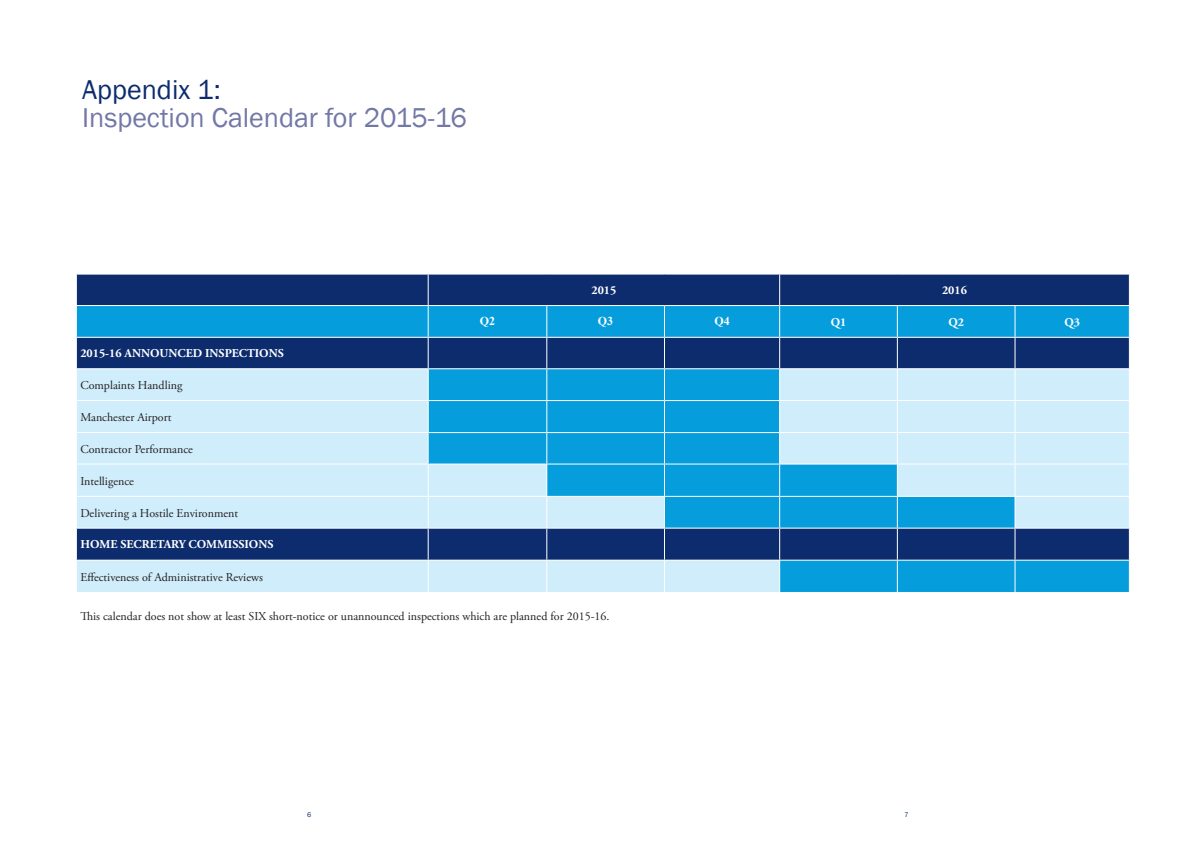
<style>
.page{position:relative;width:1191px;height:842px;background:#fff}
.page>*{position:absolute;margin:0;border:0;box-sizing:border-box;transform-origin:0 0}
.intro_text{font:28px "Franklin Gothic";color:#7278a5}
.Section_Title_2nd_Li{font:28px "Franklin Gothic";color:#0d2c6e}
.Table_text{font:12px "Adobe Garamond Pro";color:#231f20}
.table_text_bold{font:700 12px "Adobe Garamond Pro";color:#fff}
.t1{font:700 12px "Times New Roman";color:#fff}
.t2{font:7px "Franklin Gothic";color:#0d2c6e}
</style>
<div class="page">
<div style="left:77px;top:275px;width:1051px;height:30px;background:#0d2c6e"></div>
<div style="left:428px;top:274px;width:351px;height:32px;background:#0d2c6e"></div>
<svg style="left:77px;top:306px;width:1051px;height:62px;background:#0a66a6"></svg>
<svg style="left:77px;top:369px;width:1051px;height:223px;background:#7cbbde"></svg>
<div style="left:428px;top:433px;width:119px;height:31px;background:#069ddc"></div>
<hr style="left:428px;top:275px;width:1px;height:30px;background:#fff">
<hr style="left:779px;top:275px;width:1px;height:30px;background:#fff">
<hr style="left:428px;top:305px;width:119px;height:1px;background:#fff">
<hr style="left:428px;top:306px;width:1px;height:31px;background:#fff">
<hr style="left:547px;top:305px;width:117px;height:1px;background:#fff">
<hr style="left:546px;top:306px;width:1px;height:31px;background:#fff">
<hr style="left:664px;top:305px;width:115px;height:1px;background:#fff">
<hr style="left:664px;top:306px;width:1px;height:31px;background:#fff">
<hr style="left:779px;top:306px;width:1px;height:31px;background:#fff">
<hr style="left:897px;top:306px;width:1px;height:31px;background:#fff">
<hr style="left:1014px;top:306px;width:1px;height:31px;background:#fff">
<hr style="left:76px;top:337px;width:352px;height:1px;background:#fff">
<hr style="left:428px;top:337px;width:119px;height:1px;background:#fff">
<hr style="left:428px;top:338px;width:1px;height:30px;background:#fff">
<hr style="left:547px;top:337px;width:117px;height:1px;background:#fff">
<hr style="left:546px;top:338px;width:1px;height:30px;background:#fff">
<hr style="left:664px;top:337px;width:115px;height:1px;background:#fff">
<hr style="left:664px;top:338px;width:1px;height:30px;background:#fff">
<hr style="left:779px;top:337px;width:118px;height:1px;background:#fff">
<hr style="left:779px;top:338px;width:1px;height:30px;background:#fff">
<hr style="left:897px;top:337px;width:118px;height:1px;background:#fff">
<hr style="left:897px;top:338px;width:1px;height:30px;background:#fff">
<hr style="left:1015px;top:337px;width:114px;height:1px;background:#fff">
<hr style="left:1014px;top:338px;width:1px;height:30px;background:#fff">
<hr style="left:428px;top:369px;width:1px;height:31px;background:#fff">
<hr style="left:546px;top:369px;width:1px;height:31px;background:#fff">
<hr style="left:664px;top:369px;width:1px;height:31px;background:#fff">
<hr style="left:779px;top:369px;width:1px;height:31px;background:#fff">
<hr style="left:897px;top:369px;width:1px;height:31px;background:#fff">
<hr style="left:1014px;top:369px;width:1px;height:31px;background:#fff">
<hr style="left:76px;top:400px;width:352px;height:1px;background:#fff">
<hr style="left:428px;top:400px;width:119px;height:1px;background:#fff">
<hr style="left:428px;top:401px;width:1px;height:31px;background:#fff">
<hr style="left:547px;top:400px;width:117px;height:1px;background:#fff">
<hr style="left:546px;top:401px;width:1px;height:31px;background:#fff">
<hr style="left:664px;top:400px;width:115px;height:1px;background:#fff">
<hr style="left:664px;top:401px;width:1px;height:31px;background:#fff">
<hr style="left:779px;top:400px;width:118px;height:1px;background:#fff">
<hr style="left:779px;top:401px;width:1px;height:31px;background:#fff">
<hr style="left:897px;top:400px;width:118px;height:1px;background:#fff">
<hr style="left:897px;top:401px;width:1px;height:31px;background:#fff">
<hr style="left:1015px;top:400px;width:114px;height:1px;background:#fff">
<hr style="left:1014px;top:401px;width:1px;height:31px;background:#fff">
<hr style="left:76px;top:432px;width:352px;height:1px;background:#fff">
<hr style="left:428px;top:432px;width:119px;height:1px;background:#fff">
<hr style="left:428px;top:433px;width:1px;height:30px;background:#fff">
<hr style="left:547px;top:432px;width:117px;height:1px;background:#fff">
<hr style="left:546px;top:433px;width:1px;height:30px;background:#fff">
<hr style="left:664px;top:432px;width:115px;height:1px;background:#fff">
<hr style="left:664px;top:433px;width:1px;height:30px;background:#fff">
<hr style="left:779px;top:432px;width:118px;height:1px;background:#fff">
<hr style="left:779px;top:433px;width:1px;height:30px;background:#fff">
<hr style="left:1015px;top:432px;width:114px;height:1px;background:#fff">
<hr style="left:76px;top:463px;width:352px;height:1px;background:#fff">
<hr style="left:428px;top:463px;width:119px;height:1px;background:#fff">
<hr style="left:428px;top:464px;width:1px;height:32px;background:#fff">
<hr style="left:547px;top:463px;width:117px;height:1px;background:#fff">
<hr style="left:546px;top:464px;width:1px;height:32px;background:#fff">
<hr style="left:664px;top:463px;width:115px;height:1px;background:#fff">
<hr style="left:664px;top:464px;width:1px;height:32px;background:#fff">
<hr style="left:779px;top:463px;width:118px;height:1px;background:#fff">
<hr style="left:779px;top:464px;width:1px;height:32px;background:#fff">
<hr style="left:1015px;top:463px;width:114px;height:1px;background:#fff">
<hr style="left:76px;top:496px;width:352px;height:1px;background:#fff">
<hr style="left:428px;top:496px;width:119px;height:1px;background:#fff">
<hr style="left:428px;top:497px;width:1px;height:31px;background:#fff">
<hr style="left:547px;top:496px;width:117px;height:1px;background:#fff">
<hr style="left:546px;top:497px;width:1px;height:31px;background:#fff">
<hr style="left:664px;top:496px;width:115px;height:1px;background:#fff">
<hr style="left:664px;top:497px;width:1px;height:31px;background:#fff">
<hr style="left:779px;top:496px;width:118px;height:1px;background:#fff">
<hr style="left:779px;top:497px;width:1px;height:31px;background:#fff">
<hr style="left:897px;top:497px;width:1px;height:31px;background:#fff">
<hr style="left:1015px;top:496px;width:114px;height:1px;background:#fff">
<hr style="left:1014px;top:497px;width:1px;height:31px;background:#fff">
<hr style="left:76px;top:528px;width:352px;height:1px;background:#fff">
<hr style="left:428px;top:528px;width:119px;height:1px;background:#fff">
<hr style="left:428px;top:529px;width:1px;height:31px;background:#fff">
<hr style="left:547px;top:528px;width:117px;height:1px;background:#fff">
<hr style="left:546px;top:529px;width:1px;height:31px;background:#fff">
<hr style="left:664px;top:528px;width:115px;height:1px;background:#fff">
<hr style="left:664px;top:529px;width:1px;height:31px;background:#fff">
<hr style="left:779px;top:528px;width:118px;height:1px;background:#fff">
<hr style="left:779px;top:529px;width:1px;height:31px;background:#fff">
<hr style="left:897px;top:528px;width:118px;height:1px;background:#fff">
<hr style="left:897px;top:529px;width:1px;height:31px;background:#fff">
<hr style="left:1015px;top:528px;width:114px;height:1px;background:#fff">
<hr style="left:1014px;top:529px;width:1px;height:31px;background:#fff">
<hr style="left:76px;top:560px;width:352px;height:1px;background:#fff">
<hr style="left:428px;top:560px;width:119px;height:1px;background:#fff">
<hr style="left:428px;top:561px;width:1px;height:31px;background:#fff">
<hr style="left:547px;top:560px;width:117px;height:1px;background:#fff">
<hr style="left:546px;top:561px;width:1px;height:31px;background:#fff">
<hr style="left:664px;top:560px;width:115px;height:1px;background:#fff">
<hr style="left:664px;top:561px;width:1px;height:31px;background:#fff">
<hr style="left:779px;top:560px;width:118px;height:1px;background:#fff">
<hr style="left:779px;top:561px;width:1px;height:31px;background:#fff">
<hr style="left:897px;top:560px;width:118px;height:1px;background:#fff">
<hr style="left:897px;top:561px;width:1px;height:31px;background:#fff">
<hr style="left:1015px;top:560px;width:114px;height:1px;background:#fff">
<hr style="left:1014px;top:561px;width:1px;height:31px;background:#fff">
<hr style="left:428px;top:274px;width:119px;height:1px;background:#fff">
<hr style="left:547px;top:274px;width:117px;height:1px;background:#fff">
<hr style="left:664px;top:274px;width:115px;height:1px;background:#fff">
<hr style="left:897px;top:432px;width:118px;height:1px;background:#fff">
<hr style="left:897px;top:433px;width:1px;height:30px;background:#fff">
<hr style="left:1014px;top:433px;width:1px;height:30px;background:#fff">
<hr style="left:897px;top:463px;width:118px;height:1px;background:#fff">
<hr style="left:897px;top:464px;width:1px;height:32px;background:#fff">
<hr style="left:1014px;top:464px;width:1px;height:32px;background:#fff">
<hr style="left:897px;top:496px;width:118px;height:1px;background:#fff">
<p class="Section_Title_2nd_Li" style="left:82px;top:72px;width:140px">Appendix 1:</p>
<p class="intro_text" style="left:82px;top:100px;width:386px">Inspection Calendar for 2015-16</p>
<p class="table_text_bold" style="left:591px;top:283px;width:26px">2015</p>
<p class="table_text_bold" style="left:942px;top:283px;width:26px">2016</p>
<p class="t1" style="left:480px;top:313px;width:17px">Q2</p>
<p class="t1" style="left:598px;top:313px;width:17px">Q3</p>
<p class="t1" style="left:714px;top:313px;width:17px">Q4</p>
<p class="table_text_bold" style="left:830px;top:315px;width:17px">Q1</p>
<p class="table_text_bold" style="left:948px;top:315px;width:17px">Q2</p>
<p class="table_text_bold" style="left:1064px;top:315px;width:17px">Q3</p>
<p class="table_text_bold" style="left:80px;top:347px;width:205px">2015-16 ANNOUNCED INSPECTIONS</p>
<p class="Table_text" style="left:80px;top:378px;width:104px">Complaints Handling</p>
<p class="Table_text" style="left:80px;top:410px;width:93px">Manchester Airport</p>
<p class="Table_text" style="left:80px;top:442px;width:114px">Contractor Performance</p>
<p class="Table_text" style="left:80px;top:473px;width:55px">Intelligence</p>
<p class="Table_text" style="left:80px;top:506px;width:159px">Delivering a Hostile Environment</p>
<p class="table_text_bold" style="left:80px;top:538px;width:195px">HOME SECRETARY COMMISSIONS</p>
<p class="Table_text" style="left:80px;top:570px;width:184px">Effectiveness of Administrative Reviews</p>
<p class="Table_text" style="left:80px;top:609px;width:531px">This calendar does not show at least SIX short-notice or unannounced inspections which are planned for 2015-16.</p>
<p class="t2" style="left:307px;top:810px;width:6px">6</p>
<p class="t2" style="left:904px;top:810px;width:6px">7</p>
</div>
